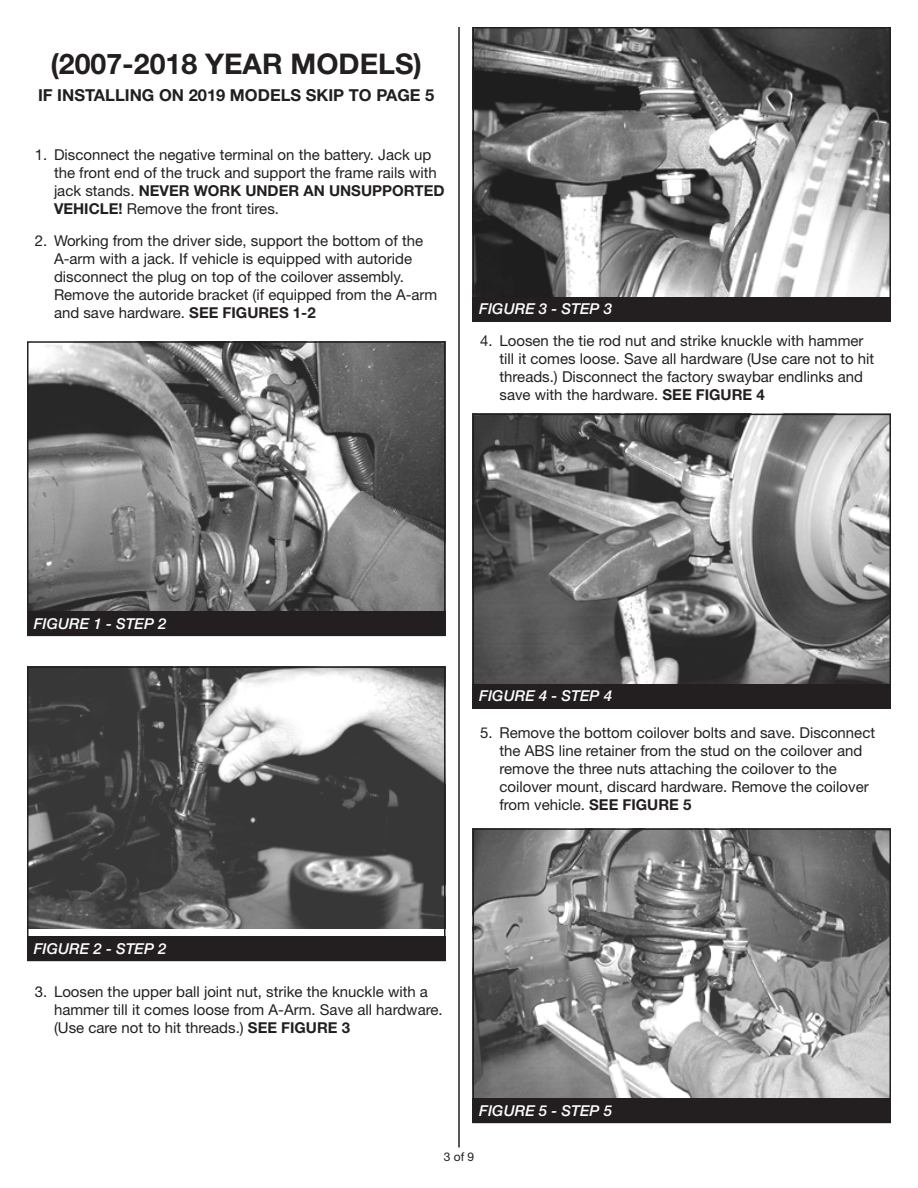
<style>
.page{position:relative;width:918px;height:1188px;background:#fff}
.page>*{position:absolute;margin:0;border:0;box-sizing:border-box;transform-origin:0 0}
.Instruction_-_Header{font:700 28.5px "Helvetica Neue LT Std";color:#231f20}
.Instruction_-_Header-2{font:700 16.5px "Helvetica Neue LT Std";color:#231f20}
.t1{font:15px/18px "Helvetica Neue LT Std";color:#231f20}
.t2{font:italic 500 15px "Helvetica Neue LT Std";color:#fff}
.t3{font:12px "Helvetica Neue LT Std";color:#231f20}
.s1{font-weight:700}
</style>
<div class="page">
<hr style="left:458px;top:27px;width:2px;height:1121px;background:#231f20">
<img style="left:30px;top:344px;width:413px;height:267px">
<div style="left:27px;top:341px;width:419px;height:295px;border:2px solid #231f20"></div>
<div style="left:27px;top:611px;width:419px;height:25px;background:#231f20"></div>
<img style="left:30px;top:669px;width:413px;height:259px">
<div style="left:27px;top:666px;width:419px;height:295px;border:2px solid #231f20"></div>
<div style="left:27px;top:936px;width:419px;height:25px;background:#231f20"></div>
<img style="left:475px;top:30px;width:413px;height:267px">
<div style="left:472px;top:27px;width:419px;height:295px;border:2px solid #231f20"></div>
<div style="left:472px;top:297px;width:419px;height:25px;background:#231f20"></div>
<img style="left:475px;top:417px;width:413px;height:267px">
<div style="left:472px;top:414px;width:419px;height:294px;border:2px solid #231f20"></div>
<div style="left:472px;top:684px;width:419px;height:24px;background:#231f20"></div>
<img style="left:475px;top:831px;width:413px;height:267px">
<div style="left:472px;top:828px;width:419px;height:295px;border:2px solid #231f20"></div>
<div style="left:472px;top:1098px;width:419px;height:25px;background:#231f20"></div>
<p class="Instruction_-_Header" style="left:50px;top:46px;width:373px">(2007-2018 YEAR MODELS)</p>
<p class="Instruction_-_Header-2" style="left:38px;top:85px;width:398px">IF INSTALLING ON 2019 MODELS SKIP TO PAGE 5</p>
<p class="t1" style="left:54px;top:146px;width:392px;text-indent:-19px">1. Disconnect the negative terminal on the battery. Jack up the front end of the truck and support the frame rails with jack stands. <span class="s1">NEVER WORK UNDER AN UNSUPPORTED VEHICLE!</span> Remove the front tires.</p>
<p class="t1" style="left:54px;top:231px;width:385px;text-indent:-19px">2. Working from the driver side, support the bottom of the A-arm with a jack. If vehicle is equipped with autoride disconnect the plug on top of the coilover assembly.<br>Remove the autoride bracket (if equipped from the A-arm and save hardware. <span class="s1">SEE FIGURES 1-2</span></p>
<p class="t2" style="left:479px;top:300px;width:134px">FIGURE 3 - STEP 3</p>
<p class="t1" style="left:500px;top:332px;width:376px;text-indent:-19px">4. Loosen the tie rod nut and strike knuckle with hammer till it comes loose. Save all hardware (Use care not to hit threads.) Disconnect the factory swaybar endlinks and save with the hardware. <span class="s1">SEE FIGURE 4</span></p>
<p class="t2" style="left:34px;top:615px;width:134px">FIGURE 1 - STEP 2</p>
<p class="t2" style="left:479px;top:687px;width:134px">FIGURE 4 - STEP 4</p>
<p class="t1" style="left:500px;top:723px;width:377px;text-indent:-19px">5. Remove the bottom coilover bolts and save. Disconnect the ABS line retainer from the stud on the coilover and remove the three nuts attaching the coilover to the coilover mount, discard hardware. Remove the coilover from vehicle. <span class="s1">SEE FIGURE 5</span></p>
<p class="t2" style="left:34px;top:940px;width:134px">FIGURE 2 - STEP 2</p>
<p class="t1" style="left:54px;top:983px;width:390px;text-indent:-19px">3. Loosen the upper ball joint nut, strike the knuckle with a hammer till it comes loose from A-Arm. Save all hardware. (Use care not to hit threads.) <span class="s1">SEE FIGURE 3</span></p>
<p class="t2" style="left:479px;top:1102px;width:134px">FIGURE 5 - STEP 5</p>
<p class="t3" style="left:444px;top:1150px;width:32px">3 of 9</p>
</div>
